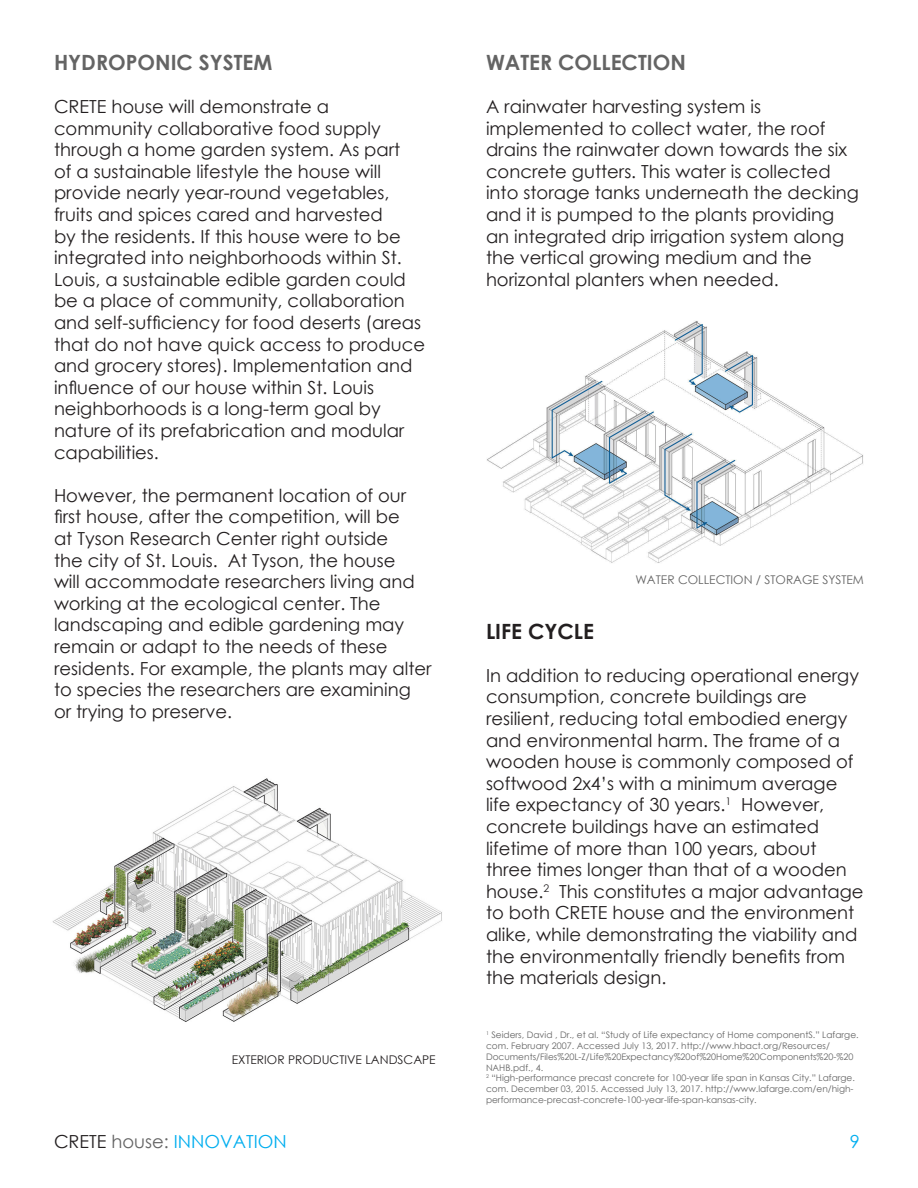
<style>
.page{position:relative;width:918px;height:1188px;background:#fff}
.page>*{position:absolute;margin:0;border:0;box-sizing:border-box;transform-origin:0 0}
.t1{font:700 21px "Century Gothic";color:#646464}
.t2{font:700 21px "Century Gothic";color:#231f20}
.t3{font:18px/21.6px "Century Gothic";color:#231f20}
.t4{font:18px "Century Gothic";color:#00aeef}
.t5{font:12px "Century Gothic";color:#646464}
.t6{font:12px "Century Gothic";color:#231f20}
.t7{font:9px/10.8px "Century Gothic";color:#646464}
.s1{color:#231f20}
.s2{color:#646464}
</style>
<div class="page">
<img style="left:487px;top:321px;width:376px;height:242px">
<img style="left:52px;top:778px;width:390px;height:244px">
<p class="t1" style="left:54px;top:46px;width:220px">HYDROPONIC SYSTEM</p>
<p class="t3" style="left:54px;top:95px;width:373px">CRETE house will demonstrate a community collaborative food supply through a home garden system. As part<br>of a sustainable lifestyle the house will provide nearly year-round vegetables, fruits and spices cared and harvested<br>by the residents. If this house were to be integrated into neighborhoods within St.<br>Louis, a sustainable edible garden could be a place of community, collaboration and self-sufficiency for food deserts (areas that do not have quick access to produce and grocery stores). Implementation and influence of our house within St. Louis neighborhoods is a long-term goal by nature of its prefabrication and modular capabilities.</p>
<p class="t3" style="left:54px;top:484px;width:379px">However, the permanent location of our first house, after the competition, will be<br>at Tyson Research Center right outside<br>the city of St. Louis. At Tyson, the house<br>will accommodate researchers living and working at the ecological center. The landscaping and edible gardening may remain or adapt to the needs of these residents. For example, the plants may alter to species the researchers are examining or trying to preserve.</p>
<p class="t6" style="left:232px;top:1051px;width:206px">EXTERIOR PRODUCTIVE LANDSCAPE</p>
<p class="t1" style="left:486px;top:46px;width:201px">WATER COLLECTION</p>
<p class="t3" style="left:486px;top:95px;width:374px">A rainwater harvesting system is implemented to collect water, the roof drains the rainwater down towards the six concrete gutters. This water is collected into storage tanks underneath the decking and it is pumped to the plants providing an integrated drip irrigation system along the vertical growing medium and the horizontal planters when needed.</p>
<p class="t5" style="left:635px;top:571px;width:230px">WATER COLLECTION / STORAGE SYSTEM</p>
<p class="t2" style="left:486px;top:615px;width:109px">LIFE CYCLE</p>
<p class="t3" style="left:486px;top:664px;width:379px">In addition to reducing operational energy consumption, concrete buildings are resilient, reducing total embodied energy and environmental harm. The frame of a wooden house is commonly composed of softwood 2x4’s with a minimum average life expectancy of 30 years.<sup>1</sup> However, concrete buildings have an estimated lifetime of more than 100 years, about three times longer than that of a wooden house.<sup>2</sup> This constitutes a major advantage to both CRETE house and the environment alike, while demonstrating the viability and the environmentally friendly benefits from the materials design.</p>
<p class="t7" style="left:486px;top:1029px;width:374px"><sup>1</sup> Seiders, David , Dr., et al. “Study of Life expectancy of Home componentS.” Lafarge. com. February 2007. Accessed July 13, 2017. http://www.hbact.org/Resources/ Documents/Files%20L-Z/Life%20Expectancy%20of%20Home%20Components%20-%20<br>NAHB.pdf., 4.</p>
<p class="t7" style="left:486px;top:1073px;width:370px"><sup>2</sup> “High-performance precast concrete for 100-year life span in Kansas City.” Lafarge. com. December 03, 2015. Accessed July 13, 2017. http://www.lafarge.com/en/high&shy;performance-precast-concrete-100-year-life-span-kansas-city.</p>
<p class="t4" style="left:54px;top:1128px;width:234px"><span class="s1">CRETE</span> <span class="s2">house:</span> INNOVATION</p>
<p class="t4" style="left:850px;top:1128px;width:11px">9</p>
</div>
